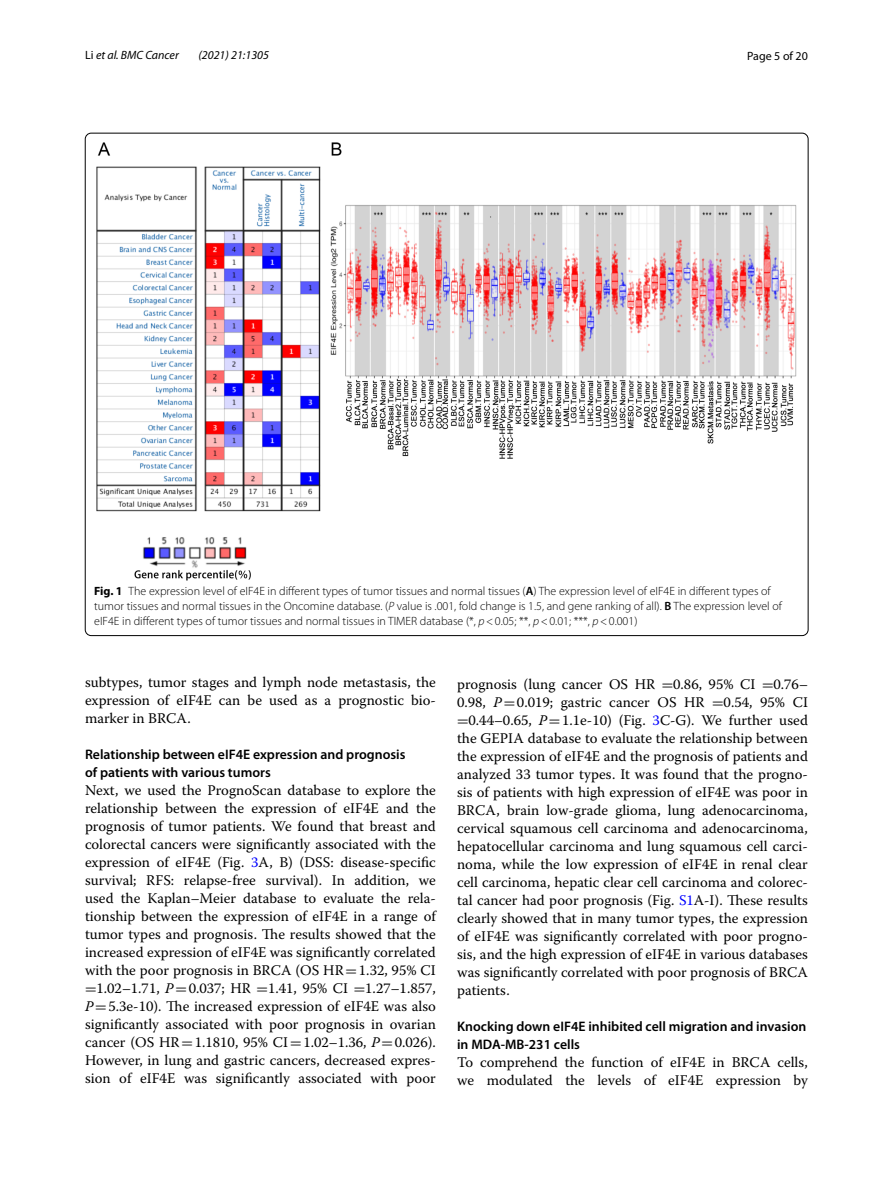
<style>
.page{position:relative;width:893px;height:1187px;background:#fff}
.page>*{position:absolute;margin:0;border:0;box-sizing:border-box;transform-origin:0 0}
.t1{font:14.7px/18px "Warnock Pro";color:#000;text-align:justify}
.t2{font:600 13.8px/18px "Myriad Pro";color:#000}
.t3{font:300 12px/15px "Myriad Pro";color:#000}
.t4{font:italic 12px "Myriad Pro";color:#000}
.t5{font:12px "Myriad Pro";color:#000}
.s1{font-style:normal}
.s2{font-weight:700}
.s3{font-weight:600}
.s4{font-style:italic}
.s5{color:#00f}
.s6{font-family:"MTSY"}
</style>
<div class="page">
<img style="left:96px;top:142px;width:701px;height:438px">
<p class="t4" style="left:85px;top:48px;width:95px"><span class="s1">Li</span> et al. BMC Cancer</p>
<p class="t4" style="left:198px;top:48px;width:72px">(2021) 21:1305</p>
<p class="t5" style="left:747px;top:48px;width:62px">Page 5 of 20</p>
<p class="t3" style="left:94px;top:584px;width:689px"><span class="s2">Fig. 1</span> The expression level of eIF4E in different types of tumor tissues and normal tissues (<span class="s3">A</span>) The expression level of eIF4E in different types of tumor tissues and normal tissues in the Oncomine database. (<span class="s4">P</span> value is .001, fold change is 1.5, and gene ranking of all). <span class="s3">B</span> The expression level of eIF4E in different types of tumor tissues and normal tissues in TIMER database (*, <span class="s4">p</span>&lt;0.05; **, <span class="s4">p</span>&lt;0.01; ***, <span class="s4">p</span>&lt;0.001)</p>
<p class="t1" style="left:85px;top:672px;width:352px">subtypes, tumor stages and lymph node metastasis, the expression of eIF4E can be used as a prognostic bio&shy;marker in BRCA.</p>
<p class="t2" style="left:85px;top:744px;width:322px">Relationship between eIF4E expression and prognosis of patients with various tumors</p>
<p class="t1" style="left:85px;top:780px;width:352px">Next, we used the PrognoScan database to explore the relationship between the expression of eIF4E and the prognosis of tumor patients. We found that breast and colorectal cancers were significantly associated with the expression of eIF4E (Fig. <span class="s5">3</span>A, B) (DSS: disease-specific survival; RFS: relapse-free survival). In addition, we used the Kaplan–Meier database to evaluate the rela&shy;tionship between the expression of eIF4E in a range of tumor types and prognosis. The results showed that the increased expression of eIF4E was significantly correlated with the poor prognosis in BRCA (OS HR<span class="s6">=</span>1.32, 95% CI <span class="s6">=</span>1.02–1.71, <span class="s4">P</span><span class="s6">=</span>0.037; HR <span class="s6">=</span>1.41, 95% CI <span class="s6">=</span>1.27–1.857, <span class="s4">P</span><span class="s6">=</span>5.3e-10). The increased expression of eIF4E was also significantly associated with poor prognosis in ovarian cancer (OS HR<span class="s6">=</span>1.1810, 95% CI<span class="s6">=</span>1.02–1.36, <span class="s4">P</span><span class="s6">=</span>0.026).<br>However, in lung and gastric cancers, decreased expres&shy;sion of eIF4E was significantly associated with poor</p>
<p class="t1" style="left:457px;top:674px;width:352px">prognosis (lung cancer OS HR <span class="s6">=</span>0.86, 95% CI <span class="s6">=</span>0.76– 0.98, <span class="s4">P</span><span class="s6">=</span>0.019; gastric cancer OS HR <span class="s6">=</span>0.54, 95% CI <span class="s6">=</span>0.44–0.65, <span class="s4">P</span><span class="s6">=</span>1.1e-10) (Fig. <span class="s5">3</span>C-G). We further used the GEPIA database to evaluate the relationship between the expression of eIF4E and the prognosis of patients and analyzed 33 tumor types. It was found that the progno&shy;sis of patients with high expression of eIF4E was poor in BRCA, brain low-grade glioma, lung adenocarcinoma, cervical squamous cell carcinoma and adenocarcinoma, hepatocellular carcinoma and lung squamous cell carci&shy;noma, while the low expression of eIF4E in renal clear cell carcinoma, hepatic clear cell carcinoma and colorec&shy;tal cancer had poor prognosis (Fig. <span class="s5">S1</span>A-I). These results clearly showed that in many tumor types, the expression of eIF4E was significantly correlated with poor progno&shy;sis, and the high expression of eIF4E in various databases was significantly correlated with poor prognosis of BRCA patients.</p>
<p class="t2" style="left:457px;top:1016px;width:351px">Knocking down eIF4E inhibited cell migration and invasion in MDA‑MB‑231 cells</p>
<p class="t1" style="left:457px;top:1052px;width:352px">To comprehend the function of eIF4E in BRCA cells, we modulated the levels of eIF4E expression by</p>
</div>
